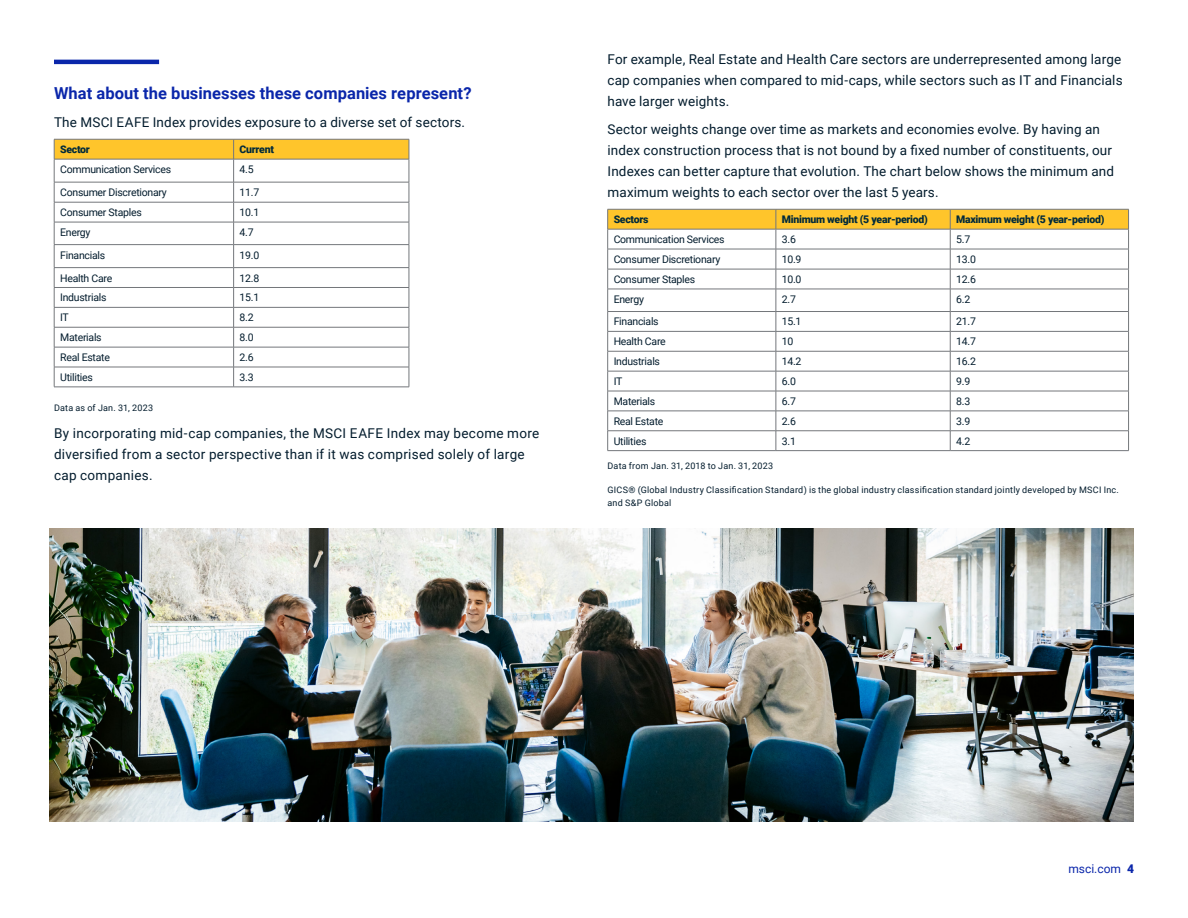
<style>
.page{position:relative;width:1188px;height:918px;background:#fff}
.page>*{position:absolute;margin:0;border:0;box-sizing:border-box;transform-origin:0 0}
.t1{font:700 16.5px "Roboto";letter-spacing:.005em;color:#0a26aa}
.t2{font:13.5px/21px "Roboto";letter-spacing:.015em;color:#031c2d}
.t3{font:12px "Roboto";color:#0a26aa}
.t4{font:10.5px "Roboto";letter-spacing:-.025em;color:#031c2d}
.t5{font:900 10.5px "Roboto";letter-spacing:-.025em;color:#002a3b}
.t6{font:9px/13.5px "Roboto";letter-spacing:.025em;color:#031c2d}
.s1{font-weight:900}
</style>
<div class="page">
<hr style="left:54px;top:60px;width:105px;height:4px;background:#0a26aa">
<svg style="left:54px;top:139px;width:356px;height:248px"></svg>
<hr style="left:54px;top:387px;width:180px;height:1px;background:#74777b">
<hr style="left:234px;top:387px;width:175px;height:1px;background:#74777b">
<svg style="left:607px;top:209px;width:522px;height:241px"></svg>
<hr style="left:608px;top:450px;width:168px;height:1px;background:#74777b">
<hr style="left:776px;top:450px;width:174px;height:1px;background:#74777b">
<hr style="left:950px;top:450px;width:179px;height:1px;background:#74777b">
<img style="left:50px;top:528px;width:1084px;height:294px">
<p class="t1" style="left:54px;top:82px;width:419px">What about the businesses these companies represent?</p>
<p class="t2" style="left:54px;top:111px;width:413px">The MSCI EAFE Index provides exposure to a diverse set of sectors.</p>
<p class="t5" style="left:60px;top:142px;width:31px">Sector</p>
<p class="t5" style="left:240px;top:142px;width:36px">Current</p>
<p class="t4" style="left:60px;top:162px;width:112px">Communication Services</p>
<p class="t4" style="left:240px;top:162px;width:16px">4.5</p>
<p class="t4" style="left:60px;top:185px;width:108px">Consumer Discretionary</p>
<p class="t4" style="left:240px;top:185px;width:21px">11.7</p>
<p class="t4" style="left:60px;top:205px;width:83px">Consumer Staples</p>
<p class="t4" style="left:240px;top:205px;width:21px">10.1</p>
<p class="t4" style="left:60px;top:225px;width:32px">Energy</p>
<p class="t4" style="left:240px;top:225px;width:16px">4.7</p>
<p class="t4" style="left:60px;top:247px;width:47px">Financials</p>
<p class="t4" style="left:240px;top:247px;width:21px">19.0</p>
<p class="t4" style="left:60px;top:270px;width:54px">Health Care</p>
<p class="t4" style="left:240px;top:270px;width:21px">12.8</p>
<p class="t4" style="left:60px;top:290px;width:48px">Industrials</p>
<p class="t4" style="left:240px;top:290px;width:21px">15.1</p>
<p class="t4" style="left:60px;top:310px;width:10px">IT</p>
<p class="t4" style="left:240px;top:310px;width:16px">8.2</p>
<p class="t4" style="left:60px;top:330px;width:43px">Materials</p>
<p class="t4" style="left:240px;top:330px;width:16px">8.0</p>
<p class="t4" style="left:60px;top:350px;width:51px">Real Estate</p>
<p class="t4" style="left:240px;top:350px;width:16px">2.6</p>
<p class="t4" style="left:60px;top:370px;width:34px">Utilities</p>
<p class="t4" style="left:240px;top:370px;width:16px">3.3</p>
<p class="t6" style="left:54px;top:400px;width:101px">Data as of Jan. 31, 2023</p>
<p class="t2" style="left:54px;top:422px;width:487px">By incorporating mid-cap companies, the MSCI EAFE Index may become more diversified from a sector perspective than if it was comprised solely of large cap companies.</p>
<p class="t2" style="left:608px;top:48px;width:517px;text-align:justify">For example, Real Estate and Health Care sectors are underrepresented among large cap companies when compared to mid-caps, while sectors such as IT and Financials have larger weights.</p>
<p class="t2" style="left:608px;top:118px;width:508px">Sector weights change over time as markets and economies evolve. By having an index construction process that is not bound by a fixed number of constituents, our Indexes can better capture that evolution. The chart below shows the minimum and maximum weights to each sector over the last 5 years.</p>
<p class="t5" style="left:614px;top:212px;width:36px">Sectors</p>
<p class="t5" style="left:782px;top:212px;width:148px">Minimum weight (5 year-period)</p>
<p class="t5" style="left:956px;top:212px;width:150px">Maximum weight (5 year-period)</p>
<p class="t4" style="left:614px;top:232px;width:112px">Communication Services</p>
<p class="t4" style="left:782px;top:232px;width:16px">3.6</p>
<p class="t4" style="left:956px;top:232px;width:16px">5.7</p>
<p class="t4" style="left:614px;top:252px;width:108px">Consumer Discretionary</p>
<p class="t4" style="left:782px;top:252px;width:21px">10.9</p>
<p class="t4" style="left:956px;top:252px;width:21px">13.0</p>
<p class="t4" style="left:614px;top:272px;width:83px">Consumer Staples</p>
<p class="t4" style="left:782px;top:272px;width:21px">10.0</p>
<p class="t4" style="left:956px;top:272px;width:21px">12.6</p>
<p class="t4" style="left:614px;top:292px;width:32px">Energy</p>
<p class="t4" style="left:782px;top:292px;width:16px">2.7</p>
<p class="t4" style="left:956px;top:292px;width:16px">6.2</p>
<p class="t4" style="left:614px;top:314px;width:47px">Financials</p>
<p class="t4" style="left:782px;top:314px;width:21px">15.1</p>
<p class="t4" style="left:956px;top:314px;width:21px">21.7</p>
<p class="t4" style="left:614px;top:334px;width:54px">Health Care</p>
<p class="t4" style="left:782px;top:334px;width:13px">10</p>
<p class="t4" style="left:956px;top:334px;width:21px">14.7</p>
<p class="t4" style="left:614px;top:354px;width:48px">Industrials</p>
<p class="t4" style="left:782px;top:354px;width:21px">14.2</p>
<p class="t4" style="left:956px;top:354px;width:21px">16.2</p>
<p class="t4" style="left:614px;top:374px;width:10px">IT</p>
<p class="t4" style="left:782px;top:374px;width:16px">6.0</p>
<p class="t4" style="left:956px;top:374px;width:16px">9.9</p>
<p class="t4" style="left:614px;top:394px;width:43px">Materials</p>
<p class="t4" style="left:782px;top:394px;width:16px">6.7</p>
<p class="t4" style="left:956px;top:394px;width:16px">8.3</p>
<p class="t4" style="left:614px;top:414px;width:51px">Real Estate</p>
<p class="t4" style="left:782px;top:414px;width:16px">2.6</p>
<p class="t4" style="left:956px;top:414px;width:16px">3.9</p>
<p class="t4" style="left:614px;top:434px;width:34px">Utilities</p>
<p class="t4" style="left:782px;top:434px;width:16px">3.1</p>
<p class="t4" style="left:956px;top:434px;width:16px">4.2</p>
<p class="t6" style="left:608px;top:458px;width:167px">Data from Jan. 31, 2018 to Jan. 31, 2023</p>
<p class="t6" style="left:608px;top:482px;width:513px">GICS® (Global Industry Classification Standard) is the global industry classification standard jointly developed by MSCI Inc. and S&amp;P Global</p>
<p class="t3" style="left:1068px;top:860px;width:67px">msci.com <span class="s1">4</span></p>
</div>
